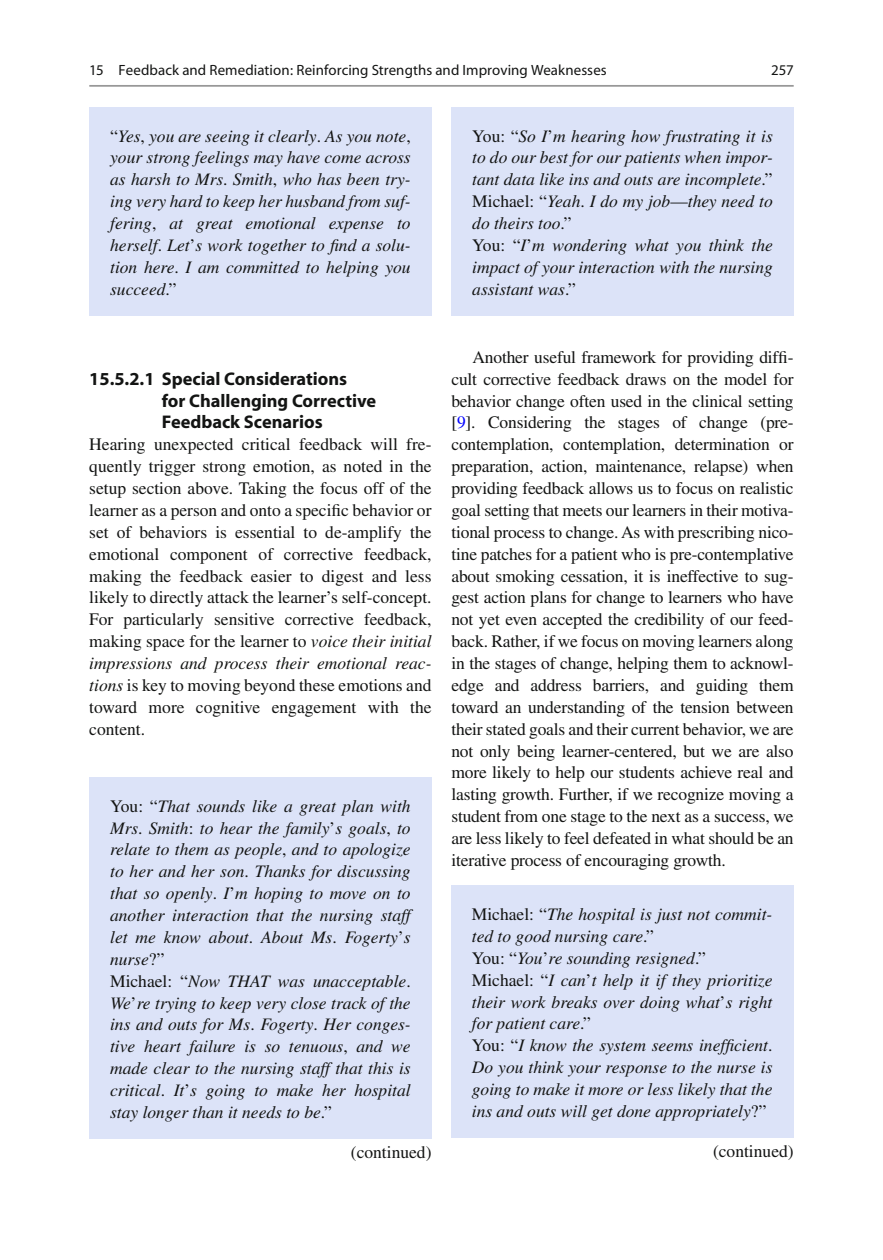
<style>
.page{position:relative;width:883px;height:1260px;background:#fff}
.page>*{position:absolute;margin:0;border:0;box-sizing:border-box;transform-origin:0 0}
.t1{font:700 18.38px/21.9px "Myriad";color:#131413}
.t2{font:17.5px/21.9px "Times";color:#131413;text-align:justify}
.t3{font:italic 17.5px/21.9px "Times";color:#131413}
.t4{font:14.88px "Myriad";letter-spacing:.005em;color:#131413}
.s1{font-style:normal}
.s2{font-style:italic}
.s3{color:#00f}
</style>
<div class="page">
<div style="left:89px;top:107px;width:343px;height:209px;background:#dce3f8"></div>
<div style="left:89px;top:777px;width:343px;height:362px;background:#dce3f8"></div>
<div style="left:451px;top:107px;width:343px;height:209px;background:#dce3f8"></div>
<div style="left:451px;top:886px;width:342px;height:252px;background:#dce3f8"></div>
<hr style="left:89px;top:85px;width:705px;height:2px;background:#989898">
<p class="t4" style="left:89px;top:64px;width:519px">15 Feedback and Remediation: Reinforcing Strengths and Improving Weaknesses</p>
<p class="t4" style="left:771px;top:64px;width:24px">257</p>
<p class="t3" style="left:110px;top:126px;width:302px;text-align:justify"><span class="s1">“</span> Yes <span class="s1">,</span> you are seeing it clearly <span class="s1">.</span> As you note <span class="s1">, </span>your strong feelings may have come across as harsh to Mrs <span class="s1">.</span> Smith <span class="s1">,</span> who has been try&shy;ing very hard to keep her husband from suf&shy;fering <span class="s1">,</span> at great emotional expense to herself <span class="s1">.</span> Let <span class="s1">’</span> s work together to find a solu&shy;tion here <span class="s1">.</span> I am committed to helping you succeed <span class="s1">.”</span></p>
<p class="t3" style="left:472px;top:126px;width:302px"><span class="s1">You: “</span> So I <span class="s1">’</span> m hearing how frustrating it is to do our best for our patients when impor&shy;tant data like ins and outs are incomplete <span class="s1">.” Michael: “</span> Yeah <span class="s1">.</span> I do my job <span class="s1">—</span> they need to do theirs too <span class="s1">.”<br>You: “</span> I <span class="s1">’</span> m wondering what you think the impact of your interaction with the nursing assistant was <span class="s1">.”</span></p>
<p class="t1" style="left:162px;top:369px;width:216px;text-indent:-73px">15.5.2.1 Special Considerations<br>for Challenging Corrective<br>Feedback Scenarios</p>
<p class="t2" style="left:89px;top:435px;width:344px">Hearing unexpected critical feedback will fre&shy;quently trigger strong emotion, as noted in the setup section above. Taking the focus off of the learner as a person and onto a specific behavior or set of behaviors is essential to de-amplify the emotional component of corrective feedback, making the feedback easier to digest and less likely to directly attack the learner’s self-concept.<br>For particularly sensitive corrective feedback, making space for the learner to <span class="s2">voice their initial impressions and process their emotional reac&shy;tions</span> is key to moving beyond these emotions and toward more cognitive engagement with the content.</p>
<p class="t3" style="left:110px;top:796px;width:302px"><span class="s1">You: “</span> That sounds like a great plan with Mrs <span class="s1">.</span> Smith <span class="s1">:</span> to hear the family <span class="s1">’</span> s goals <span class="s1">,</span> to relate to them as people <span class="s1">,</span> and to apologize to her and her son <span class="s1">.</span> Thanks for discussing that so openly <span class="s1">.</span> I <span class="s1">’</span> m hoping to move on to another interaction that the nursing staff let me know about <span class="s1">.</span> About Ms <span class="s1">.</span> Fogerty <span class="s1">’</span> s nurse <span class="s1">?”<br>Michael: “</span> Now THAT was unacceptable <span class="s1">.<br></span>We <span class="s1">’</span> re trying to keep very close track of the ins and outs for Ms <span class="s1">.</span> Fogerty <span class="s1">.</span> Her conges&shy;tive heart failure is so tenuous <span class="s1">,</span> and we made clear to the nursing staff that this is critical <span class="s1">.</span> It <span class="s1">’</span> s going to make her hospital stay longer than it needs to be <span class="s1">.”</span></p>
<p class="t2" style="left:351px;top:1142px;width:82px">(continued)</p>
<p class="t2" style="left:451px;top:348px;width:344px;text-indent:21px">Another useful framework for providing diffi&shy;cult corrective feedback draws on the model for behavior change often used in the clinical setting [ <span class="s3">9</span> ]. Considering the stages of change (pre&shy;contemplation, contemplation, determination or preparation, action, maintenance, relapse) when providing feedback allows us to focus on realistic goal setting that meets our learners in their motiva&shy;tional process to change. As with prescribing nico&shy;tine patches for a patient who is pre-contemplative about smoking cessation, it is ineffective to sug&shy;gest action plans for change to learners who have not yet even accepted the credibility of our feed&shy;back. Rather, if we focus on moving learners along in the stages of change, helping them to acknowl&shy;edge and address barriers, and guiding them toward an understanding of the tension between their stated goals and their current behavior, we are not only being learner-centered, but we are also more likely to help our students achieve real and lasting growth. Further, if we recognize moving a student from one stage to the next as a success, we are less likely to feel defeated in what should be an iterative process of encouraging growth.</p>
<p class="t3" style="left:472px;top:905px;width:302px"><span class="s1">Michael: “</span> The hospital is just not commit&shy;ted to good nursing care <span class="s1">.”<br>You: “</span> You <span class="s1">’</span> re sounding resigned <span class="s1">.” Michael: “</span> I can <span class="s1">’</span> t help it if they prioritize their work breaks over doing what <span class="s1">’</span> s right for patient care <span class="s1">.”<br>You: “</span> I know the system seems inefficient <span class="s1">.<br></span>Do you think your response to the nurse is going to make it more or less likely that the ins and outs will get done appropriately <span class="s1">?”</span></p>
<p class="t2" style="left:713px;top:1142px;width:82px">(continued)</p>
</div>
